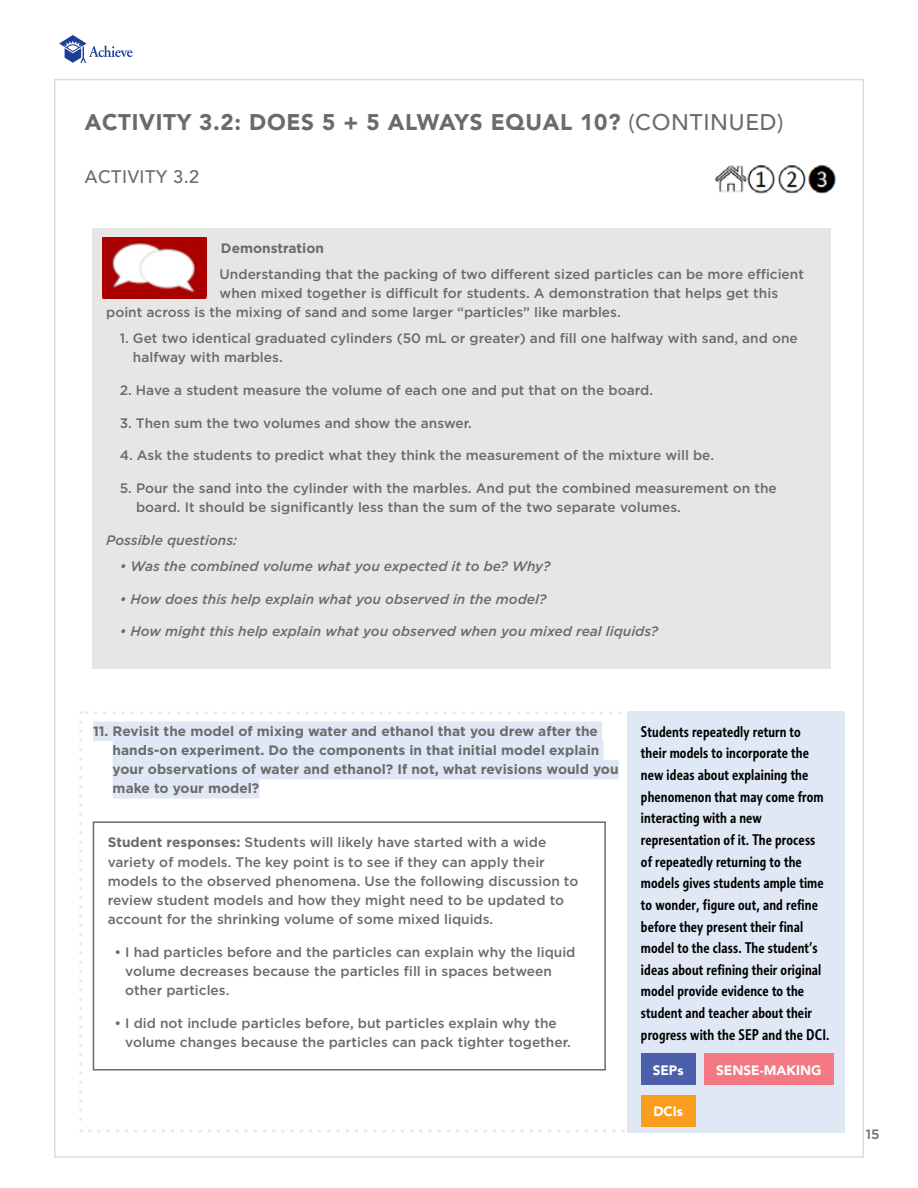
<style>
.page{position:relative;width:918px;height:1188px;background:#fff}
.page>*{position:absolute;margin:0;border:0;box-sizing:border-box;transform-origin:0 0}
.t1{font:900 22.5px "Avenir LT";letter-spacing:.03em;color:#6b6b6b}
.t2{font:500 18px "Avenir LT";letter-spacing:.03em;color:#6b6b6b}
.t3{font:500 condensed 15px/21.6px "Informa Pro";letter-spacing:.01em;color:#000}
.t4{font:500 13.65px/19.2px "Gotham";color:#6b6b6b}
.t5{font:700 13.65px/19.2px "Gotham";color:#6b6b6b}
.t6{font:italic 500 13.65px "Gotham";color:#6b6b6b}
.t7{font:900 13.5px "Avenir LT";color:#fff}
.t8{font:500 13.5px "Gotham";color:#6b6b6b}
.s1{font-weight:500}
.s2{font-weight:700}
</style>
<div class="page">
<div style="left:54px;top:79px;width:810px;height:1079px;background:#fff;border:1px solid #dedcdc"></div>
<img style="left:715px;top:165px;width:121px;height:29px">
<div style="left:93px;top:821px;width:513px;height:250px;border:2px solid #6b6b6b"></div>
<div style="left:93px;top:722px;width:509px;height:19px;background:#e0e8f5"></div>
<div style="left:113px;top:741px;width:491px;height:19px;background:#e0e8f5"></div>
<div style="left:113px;top:760px;width:506px;height:19px;background:#e0e8f5"></div>
<div style="left:113px;top:779px;width:146px;height:20px;background:#e0e8f5"></div>
<div style="left:93px;top:229px;width:738px;height:440px;background:#e7e6e5"></div>
<img style="left:102px;top:238px;width:104px;height:60px">
<svg style="left:79px;top:722px;width:3px;height:410px"></svg>
<svg style="left:90px;top:1130px;width:535px;height:2px"></svg>
<svg style="left:81px;top:711px;width:541px;height:3px"></svg>
<div style="left:627px;top:711px;width:217px;height:421px;background:#e0e8f5"></div>
<div style="left:641px;top:1054px;width:55px;height:31px;background:#4b5fab"></div>
<div style="left:641px;top:1095px;width:55px;height:31px;background:#f99e1e"></div>
<div style="left:704px;top:1054px;width:130px;height:31px;background:#f37882"></div>
<img style="left:59px;top:36px;width:74px;height:26px">
<h1 class="t1" style="left:85px;top:108px;width:700px">ACTIVITY 3.2: DOES 5 + 5 ALWAYS EQUAL 10? <span class="s1">(CONTINUED)</span></h1>
<h2 class="t2" style="left:85px;top:166px;width:116px">ACTIVITY 3.2</h2>
<p class="t5" style="left:221px;top:238px;width:105px">Demonstration</p>
<p class="t4" style="left:220px;top:264px;width:586px">Understanding that the packing of two different sized particles can be more efficient</p>
<p class="t4" style="left:220px;top:284px;width:560px">when mixed together is difficult for students. A demonstration that helps get this</p>
<p class="t4" style="left:106px;top:303px;width:516px">point across is the mixing of sand and some larger “particles” like marbles.</p>
<p class="t4" style="left:133px;top:329px;width:666px;text-indent:-13px">1. Get two identical graduated cylinders (50 mL or greater) and fill one halfway with sand, and one halfway with marbles.</p>
<p class="t4" style="left:120px;top:381px;width:535px">2. Have a student measure the volume of each one and put that on the board.</p>
<p class="t4" style="left:120px;top:413px;width:354px">3. Then sum the two volumes and show the answer.</p>
<p class="t4" style="left:120px;top:446px;width:596px">4. Ask the students to predict what they think the measurement of the mixture will be.</p>
<p class="t4" style="left:136px;top:479px;width:642px;text-indent:-16px">5. Pour the sand into the cylinder with the marbles. And put the combined measurement on the board. It should be significantly less than the sum of the two separate volumes.</p>
<p class="t6" style="left:106px;top:532px;width:133px">Possible questions:</p>
<p class="t6" style="left:120px;top:558px;width:432px">• Was the combined volume what you expected it to be? Why?</p>
<p class="t6" style="left:120px;top:591px;width:428px">• How does this help explain what you observed in the model?</p>
<p class="t6" style="left:120px;top:624px;width:540px">• How might this help explain what you observed when you mixed real liquids?</p>
<p class="t5" style="left:113px;top:721px;width:507px;text-indent:-20px">11. Revisit the model of mixing water and ethanol that you drew after the hands-on experiment. Do the components in that initial model explain your observations of water and ethanol? If not, what revisions would you make to your model?</p>
<p class="t4" style="left:108px;top:833px;width:472px"><span class="s2">Student responses:</span> Students will likely have started with a wide variety of models. The key point is to see if they can apply their models to the observed phenomena. Use the following discussion to review student models and how they might need to be updated to account for the shrinking volume of some mixed liquids.</p>
<p class="t4" style="left:125px;top:942px;width:452px;text-indent:-11px">• I had particles before and the particles can explain why the liquid volume decreases because the particles fill in spaces between other particles.</p>
<p class="t4" style="left:125px;top:1013px;width:447px;text-indent:-11px">• I did not include particles before, but particles explain why the volume changes because the particles can pack tighter together.</p>
<p class="t3" style="left:641px;top:720px;width:190px">Students repeatedly return to their models to incorporate the new ideas about explaining the phenomenon that may come from interacting with a new representation of it. The process of repeatedly returning to the models gives students ample time to wonder, figure out, and refine before they present their final model to the class. The student’s ideas about refining their original model provide evidence to the student and teacher about their progress with the SEP and the DCI.</p>
<p class="t7" style="left:653px;top:1062px;width:33px">SEPs</p>
<p class="t7" style="left:653px;top:1103px;width:31px">DCIs</p>
<p class="t7" style="left:716px;top:1062px;width:107px">SENSE-MAKING</p>
<p class="t8" style="left:866px;top:1125px;width:15px">15</p>
</div>
